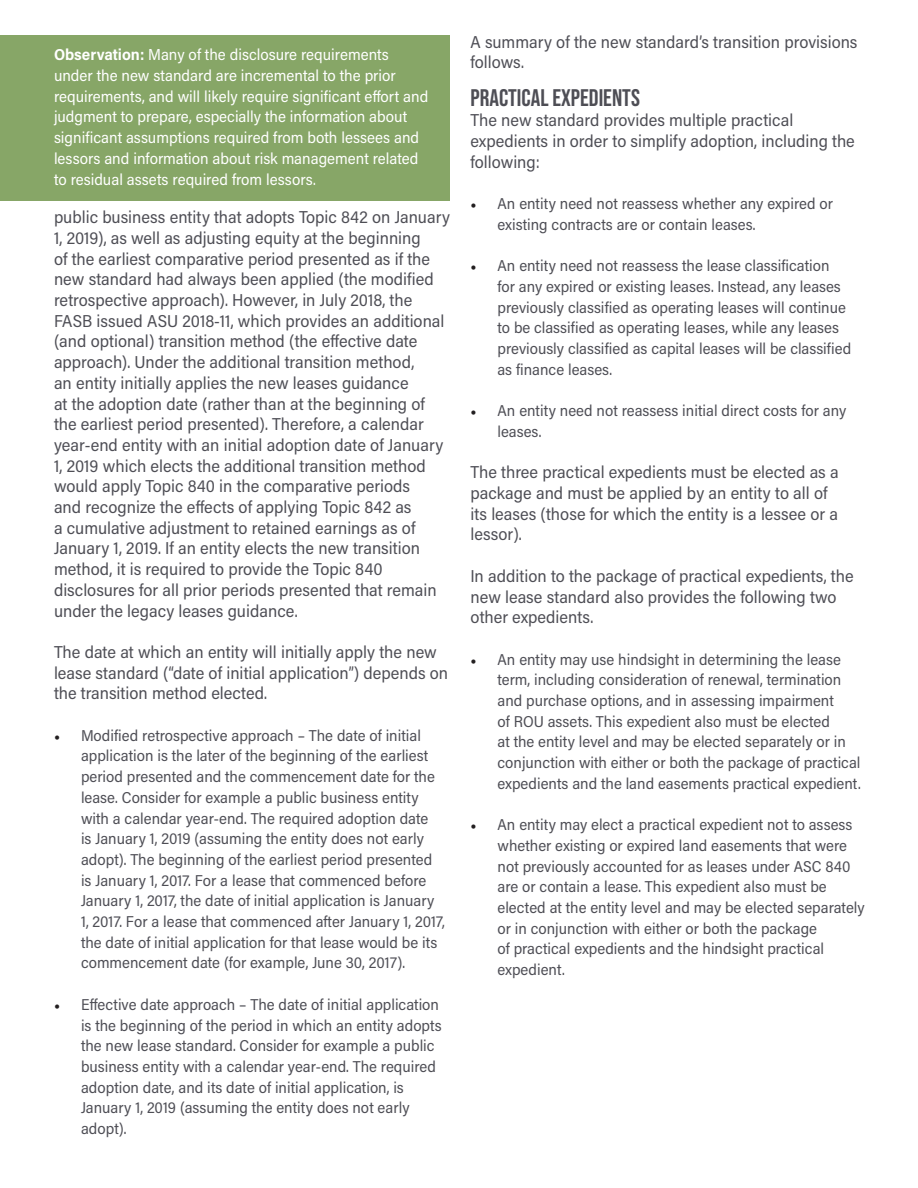
<style>
.page{position:relative;width:918px;height:1188px;background:#fff}
.page>*{position:absolute;margin:0;border:0;box-sizing:border-box;transform-origin:0 0}
.t1{font:24px "Bebas Neue";color:#4e4e55}
.t2{font:17.25px/20.7px "Acumin Pro Semi Cond";color:#4e4e55}
.t3{font:15.9px/20.7px "Acumin Pro Semi Cond";color:#fff}
.t4{font:15.75px/20.7px "Acumin Pro Semi Cond";color:#4e4e55}
.s1{font-weight:700}
.s2{font-family:"Minion Pro";color:#231f20}
</style>
<div class="page">
<div style="left:0;top:35px;width:450px;height:165px;background:#87a667"></div>
<p class="t3" style="left:54px;top:44px;width:376px"><span class="s1">Observation:</span> Many of the disclosure requirements under the new standard are incremental to the prior requirements, and will likely require significant effort and judgment to prepare, especially the information about significant assumptions required from both lessees and lessors and information about risk management related to residual assets required from lessors.</p>
<p class="t2" style="left:54px;top:206px;width:398px">public business entity that adopts Topic 842 on January 1, 2019), as well as adjusting equity at the beginning<br>of the earliest comparative period presented as if the new standard had always been applied (the modified retrospective approach). However, in July 2018, the FASB issued ASU 2018-11, which provides an additional (and optional) transition method (the effective date approach). Under the additional transition method,<br>an entity initially applies the new leases guidance<br>at the adoption date (rather than at the beginning of the earliest period presented). Therefore, a calendar year-end entity with an initial adoption date of January 1, 2019 which elects the additional transition method would apply Topic 840 in the comparative periods<br>and recognize the effects of applying Topic 842 as<br>a cumulative adjustment to retained earnings as of January 1, 2019. If an entity elects the new transition method, it is required to provide the Topic 840 disclosures for all prior periods presented that remain under the legacy leases guidance.</p>
<p class="t2" style="left:54px;top:641px;width:396px">The date at which an entity will initially apply the new lease standard (“date of initial application”) depends on the transition method elected.</p>
<p class="t4" style="left:81px;top:724px;width:365px;text-indent:-27px"><span class="s2">•</span> Modified retrospective approach – The date of initial application is the later of the beginning of the earliest period presented and the commencement date for the lease. Consider for example a public business entity with a calendar year-end. The required adoption date<br>is January 1, 2019 (assuming the entity does not early adopt). The beginning of the earliest period presented is January 1, 2017. For a lease that commenced before January 1, 2017, the date of initial application is January 1, 2017. For a lease that commenced after January 1, 2017, the date of initial application for that lease would be its commencement date (for example, June 30, 2017).</p>
<p class="t4" style="left:81px;top:993px;width:362px;text-indent:-27px"><span class="s2">•</span> Effective date approach – The date of initial application is the beginning of the period in which an entity adopts the new lease standard. Consider for example a public business entity with a calendar year-end. The required adoption date, and its date of initial application, is January 1, 2019 (assuming the entity does not early adopt).</p>
<p class="t2" style="left:471px;top:30px;width:388px">A summary of the new standard’s transition provisions follows.</p>
<p class="t1" style="left:471px;top:84px;width:171px">PRACTICAL EXPEDIENTS</p>
<p class="t2" style="left:471px;top:109px;width:386px">The new standard provides multiple practical expedients in order to simplify adoption, including the following:</p>
<p class="t4" style="left:498px;top:193px;width:337px;text-indent:-27px"><span class="s2">•</span> An entity need not reassess whether any expired or existing contracts are or contain leases.</p>
<p class="t4" style="left:498px;top:255px;width:355px;text-indent:-27px"><span class="s2">•</span> An entity need not reassess the lease classification<br>for any expired or existing leases. Instead, any leases previously classified as operating leases will continue to be classified as operating leases, while any leases previously classified as capital leases will be classified as finance leases.</p>
<p class="t4" style="left:498px;top:400px;width:350px;text-indent:-27px"><span class="s2">•</span> An entity need not reassess initial direct costs for any leases.</p>
<p class="t2" style="left:471px;top:461px;width:370px">The three practical expedients must be elected as a package and must be applied by an entity to all of its leases (those for which the entity is a lessee or a lessor).</p>
<p class="t2" style="left:471px;top:565px;width:385px">In addition to the package of practical expedients, the new lease standard also provides the following two other expedients.</p>
<p class="t4" style="left:498px;top:648px;width:365px;text-indent:-27px"><span class="s2">•</span> An entity may use hindsight in determining the lease term, including consideration of renewal, termination and purchase options, and in assessing impairment<br>of ROU assets. This expedient also must be elected<br>at the entity level and may be elected separately or in conjunction with either or both the package of practical expedients and the land easements practical expedient.</p>
<p class="t4" style="left:498px;top:814px;width:369px;text-indent:-27px"><span class="s2">•</span> An entity may elect a practical expedient not to assess whether existing or expired land easements that were not previously accounted for as leases under ASC 840 are or contain a lease. This expedient also must be elected at the entity level and may be elected separately or in conjunction with either or both the package<br>of practical expedients and the hindsight practical expedient.</p>
</div>
